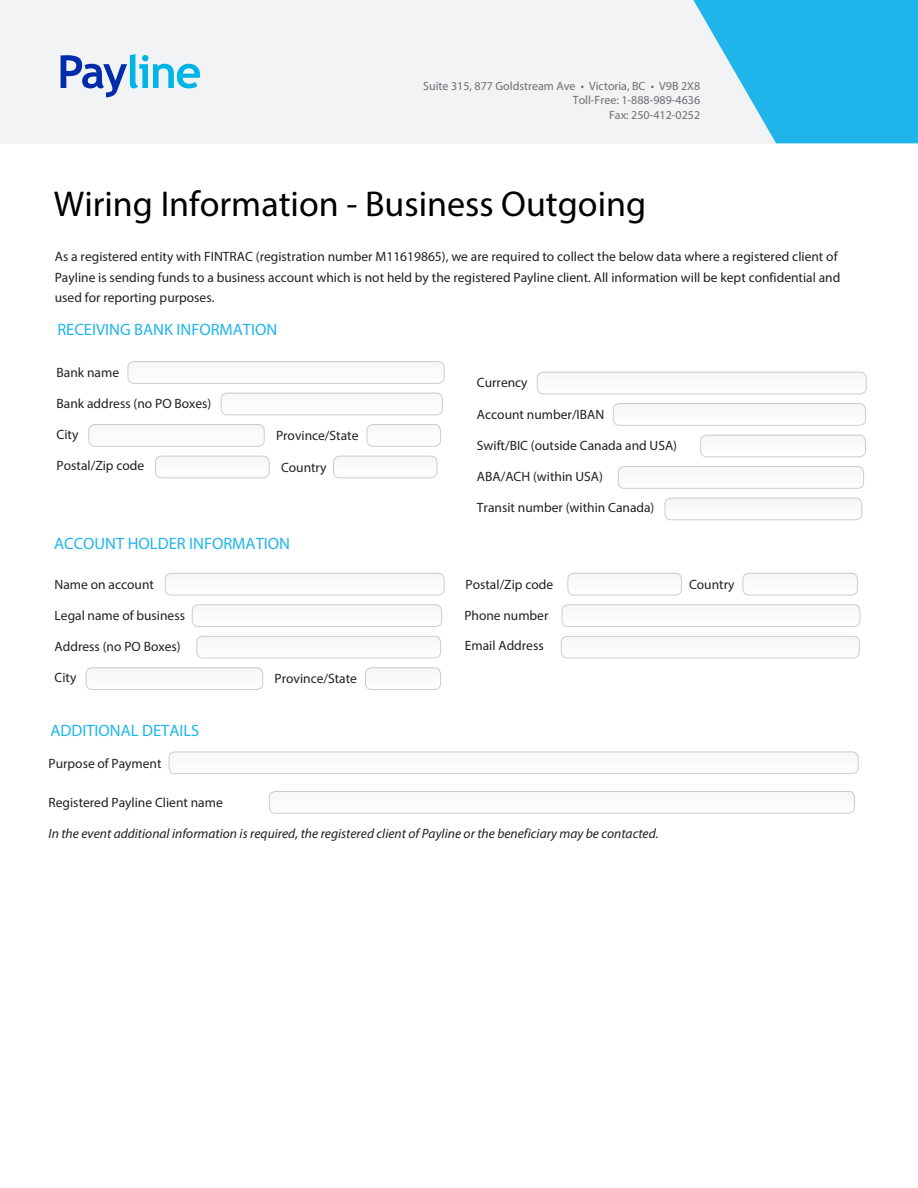
<style>
.page{position:relative;width:918px;height:1188px;background:#fff}
.page>*{position:absolute;margin:0;border:0;box-sizing:border-box;transform-origin:0 0}
.t1{font:36px "Myriad Pro";color:#000}
.t2{font:16.5px "Myriad Pro";color:#1fb5ea}
.t3{font:13.5px/20.2px "Myriad Pro";color:#231f20}
.t4{font:italic 13.5px "Myriad Pro";color:#231f20}
.t5{font:12px/14.4px "Myriad Pro";color:#6d6e71;text-align:right}
</style>
<div class="page">
<div style="left:0;top:0;width:918px;height:144px;background:#f2f3f4"></div>
<svg style="left:61px;top:54px;width:139px;height:43px"></svg>
<svg style="left:693px;top:0;width:225px;height:143px"></svg>
<div style="left:165px;top:573px;width:279px;height:22px;background:#fafafa;border-radius:6px"></div>
<div style="left:165px;top:573px;width:280px;height:22px;border:1px solid #000;border-radius:6px"></div>
<div style="left:568px;top:573px;width:114px;height:22px;background:#fafafa;border-radius:6px"></div>
<div style="left:567px;top:573px;width:115px;height:22px;border:1px solid #000;border-radius:6px"></div>
<div style="left:743px;top:573px;width:114px;height:22px;background:#fafafa;border-radius:6px"></div>
<div style="left:742px;top:573px;width:116px;height:22px;border:1px solid #000;border-radius:6px"></div>
<div style="left:192px;top:605px;width:250px;height:22px;background:#fafafa;border-radius:6px"></div>
<div style="left:192px;top:604px;width:250px;height:23px;border:1px solid #000;border-radius:6px"></div>
<div style="left:562px;top:605px;width:298px;height:22px;background:#fafafa;border-radius:6px"></div>
<div style="left:562px;top:604px;width:298px;height:23px;border:1px solid #000;border-radius:6px"></div>
<div style="left:197px;top:636px;width:244px;height:22px;background:#fafafa;border-radius:6px"></div>
<div style="left:196px;top:636px;width:245px;height:22px;border:1px solid #000;border-radius:6px"></div>
<div style="left:561px;top:636px;width:298px;height:22px;background:#fafafa;border-radius:6px"></div>
<div style="left:561px;top:636px;width:299px;height:22px;border:1px solid #000;border-radius:6px"></div>
<div style="left:86px;top:668px;width:177px;height:22px;background:#fafafa;border-radius:6px"></div>
<div style="left:86px;top:667px;width:177px;height:23px;border:1px solid #000;border-radius:6px"></div>
<div style="left:366px;top:668px;width:75px;height:22px;background:#fafafa;border-radius:6px"></div>
<div style="left:365px;top:667px;width:76px;height:23px;border:1px solid #000;border-radius:6px"></div>
<div style="left:169px;top:752px;width:689px;height:22px;background:#fafafa;border-radius:6px"></div>
<div style="left:169px;top:751px;width:690px;height:23px;border:1px solid #000;border-radius:6px"></div>
<div style="left:269px;top:791px;width:586px;height:22px;background:#fafafa;border-radius:6px"></div>
<div style="left:269px;top:791px;width:586px;height:23px;border:1px solid #000;border-radius:6px"></div>
<div style="left:128px;top:362px;width:316px;height:21px;background:#fafafa;border-radius:6px"></div>
<div style="left:128px;top:361px;width:317px;height:23px;border:1px solid #000;border-radius:6px"></div>
<div style="left:221px;top:393px;width:221px;height:22px;background:#fafafa;border-radius:6px"></div>
<div style="left:221px;top:393px;width:222px;height:22px;border:1px solid #000;border-radius:6px"></div>
<div style="left:89px;top:425px;width:175px;height:21px;background:#fafafa;border-radius:6px"></div>
<div style="left:88px;top:424px;width:177px;height:23px;border:1px solid #000;border-radius:6px"></div>
<div style="left:367px;top:425px;width:74px;height:21px;background:#fafafa;border-radius:6px"></div>
<div style="left:367px;top:424px;width:74px;height:23px;border:1px solid #000;border-radius:6px"></div>
<div style="left:155px;top:456px;width:114px;height:22px;background:#fafafa;border-radius:6px"></div>
<div style="left:155px;top:456px;width:115px;height:22px;border:1px solid #000;border-radius:6px"></div>
<div style="left:334px;top:456px;width:103px;height:22px;background:#fafafa;border-radius:6px"></div>
<div style="left:333px;top:456px;width:104px;height:22px;border:1px solid #000;border-radius:6px"></div>
<div style="left:537px;top:372px;width:329px;height:22px;background:#fafafa;border-radius:6px"></div>
<div style="left:537px;top:372px;width:330px;height:22px;border:1px solid #000;border-radius:6px"></div>
<div style="left:613px;top:404px;width:252px;height:21px;background:#fafafa;border-radius:6px"></div>
<div style="left:613px;top:403px;width:253px;height:23px;border:1px solid #000;border-radius:6px"></div>
<div style="left:701px;top:435px;width:164px;height:22px;background:#fafafa;border-radius:6px"></div>
<div style="left:700px;top:435px;width:166px;height:22px;border:1px solid #000;border-radius:6px"></div>
<div style="left:618px;top:467px;width:246px;height:21px;background:#fafafa;border-radius:6px"></div>
<div style="left:618px;top:466px;width:246px;height:23px;border:1px solid #000;border-radius:6px"></div>
<div style="left:665px;top:498px;width:197px;height:22px;background:#fafafa;border-radius:6px"></div>
<div style="left:665px;top:498px;width:197px;height:22px;border:1px solid #000;border-radius:6px"></div>
<p class="t5" style="left:423px;top:78px;width:279px">Suite 315, 877 Goldstream Ave • Victoria, BC • V9B 2X8<br>Toll-Free: 1-888-989-4636<br>Fax: 250-412-0252</p>
<p class="t1" style="left:54px;top:182px;width:594px">Wiring Information - Business Outgoing</p>
<p class="t3" style="left:55px;top:246px;width:787px">As a registered entity with FINTRAC (registration number M11619865), we are required to collect the below data where a registered client of<br>Payline is sending funds to a business account which is not held by the registered Payline client. All information will be kept confidential and used for reporting purposes.</p>
<p class="t2" style="left:57px;top:319px;width:221px">RECEIVING BANK INFORMATION</p>
<p class="t3" style="left:57px;top:362px;width:64px">Bank name</p>
<p class="t3" style="left:57px;top:393px;width:156px">Bank address (no PO Boxes)</p>
<p class="t3" style="left:57px;top:424px;width:23px">City</p>
<p class="t3" style="left:57px;top:456px;width:89px">Postal/Zip code</p>
<p class="t3" style="left:281px;top:457px;width:47px">Country</p>
<p class="t3" style="left:276px;top:425px;width:84px">Province/State</p>
<p class="t2" style="left:54px;top:533px;width:238px">ACCOUNT HOLDER INFORMATION</p>
<p class="t3" style="left:477px;top:372px;width:52px">Currency</p>
<p class="t3" style="left:477px;top:404px;width:129px">Account number/IBAN</p>
<p class="t3" style="left:477px;top:435px;width:202px">Swift/BIC (outside Canada and USA)</p>
<p class="t3" style="left:477px;top:466px;width:128px">ABA/ACH (within USA)</p>
<p class="t3" style="left:477px;top:497px;width:179px">Transit number (within Canada)</p>
<p class="t3" style="left:466px;top:574px;width:89px">Postal/Zip code</p>
<p class="t3" style="left:689px;top:574px;width:47px">Country</p>
<p class="t3" style="left:464px;top:605px;width:86px">Phone number</p>
<p class="t3" style="left:465px;top:635px;width:80px">Email Address</p>
<p class="t3" style="left:55px;top:574px;width:101px">Name on account</p>
<p class="t3" style="left:55px;top:605px;width:132px">Legal name of business</p>
<p class="t3" style="left:55px;top:636px;width:128px">Address (no PO Boxes)</p>
<p class="t3" style="left:55px;top:667px;width:23px">City</p>
<p class="t3" style="left:275px;top:668px;width:84px">Province/State</p>
<p class="t2" style="left:50px;top:720px;width:151px">ADDITIONAL DETAILS</p>
<p class="t3" style="left:49px;top:754px;width:115px">Purpose of Payment</p>
<p class="t3" style="left:49px;top:792px;width:176px">Registered Payline Client name</p>
<p class="t4" style="left:49px;top:825px;width:612px">In the event additional information is required, the registered client of Payline or the beneficiary may be contacted.</p>
</div>
